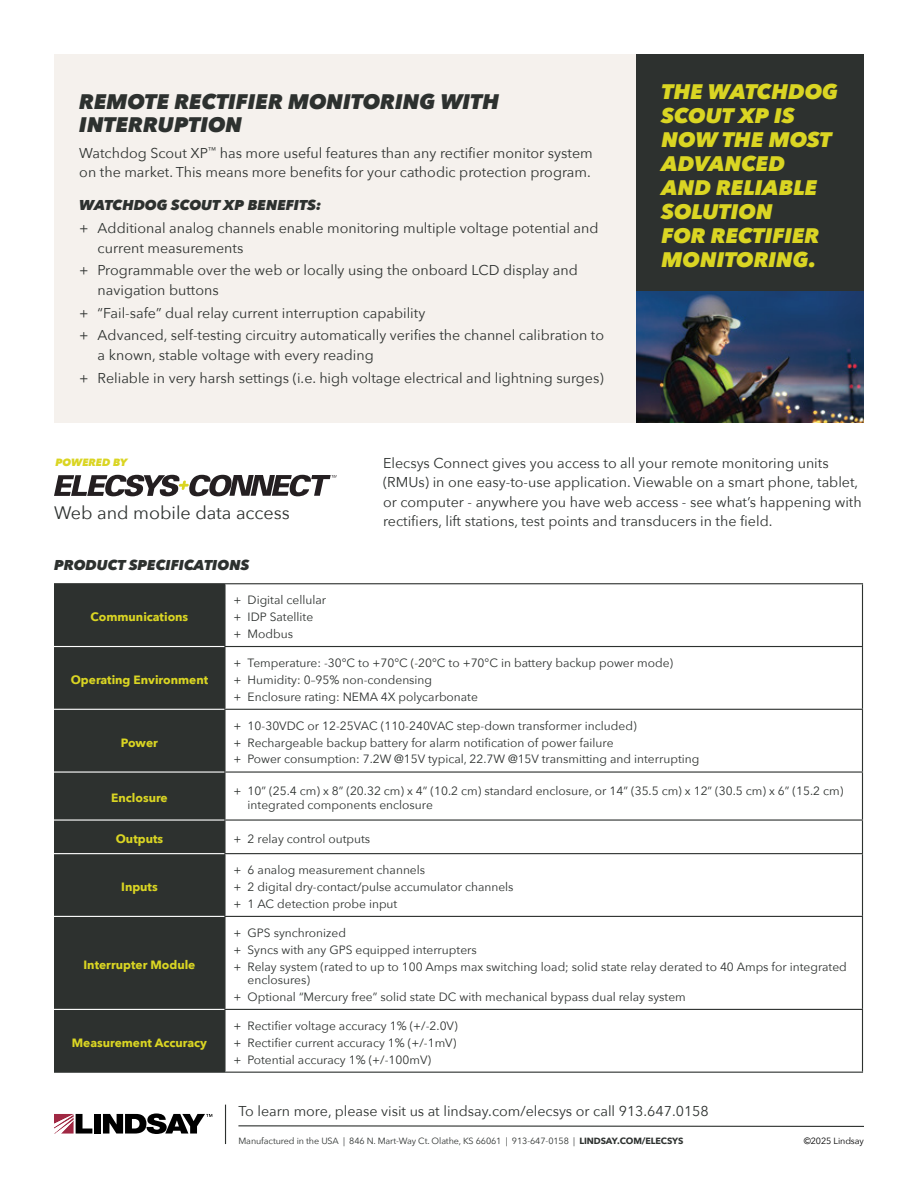
<style>
.page{position:relative;width:918px;height:1188px;background:#fff}
.page>*{position:absolute;margin:0;border:0;box-sizing:border-box;transform-origin:0 0}
.t1{font:italic 800 21px/24px "Avenir Next";color:#dad523}
.t2{font:italic 800 21px/22.5px "Avenir Next";color:#2d312f}
.t3{font:18px "Avenir Next";color:#2d312f}
.t4{font:14.25px/19.5px "Avenir Next";color:#2d312f}
.t5{font:italic 800 14.25px "Avenir Next";color:#2d312f}
.t6{font:12px/16.8px "Avenir Next";color:#2d312f}
.t7{font:700 12px "Avenir Next";color:#dad523}
.t8{font:italic 800 10.5px "Avenir Next";color:#dad523}
.t9{font:9px "Avenir Next";letter-spacing:-.01em;color:#2d312f}
.t10{font:9px "Avenir Next";letter-spacing:-.01em;color:#000}
.s1{font-weight:700}
</style>
<div class="page">
<div style="left:54px;top:54px;width:582px;height:368px;background:#f5f1ed"></div>
<div style="left:636px;top:54px;width:228px;height:241px;background:#2d312f"></div>
<svg style="left:54px;top:475px;width:283px;height:21px"></svg>
<img style="left:636px;top:291px;width:228px;height:131px">
<div style="left:54px;top:584px;width:170px;height:488px;background:#2d312f"></div>
<hr style="left:224px;top:647px;width:2px;height:62px;background:#2d312f">
<hr style="left:862px;top:647px;width:1px;height:62px;background:#2d312f">
<hr style="left:224px;top:709px;width:639px;height:1px;background:#2d312f">
<hr style="left:224px;top:710px;width:2px;height:61px;background:#2d312f">
<hr style="left:862px;top:710px;width:1px;height:61px;background:#2d312f">
<hr style="left:224px;top:771px;width:639px;height:2px;background:#2d312f">
<hr style="left:224px;top:773px;width:2px;height:46px;background:#2d312f">
<hr style="left:862px;top:773px;width:1px;height:46px;background:#2d312f">
<hr style="left:224px;top:819px;width:639px;height:2px;background:#2d312f">
<hr style="left:224px;top:821px;width:2px;height:32px;background:#2d312f">
<hr style="left:862px;top:821px;width:1px;height:32px;background:#2d312f">
<hr style="left:224px;top:853px;width:639px;height:1px;background:#2d312f">
<hr style="left:224px;top:854px;width:2px;height:62px;background:#2d312f">
<hr style="left:862px;top:854px;width:1px;height:62px;background:#2d312f">
<hr style="left:224px;top:916px;width:639px;height:1px;background:#2d312f">
<hr style="left:224px;top:917px;width:2px;height:92px;background:#2d312f">
<hr style="left:862px;top:917px;width:1px;height:92px;background:#2d312f">
<hr style="left:224px;top:1009px;width:639px;height:1px;background:#2d312f">
<hr style="left:224px;top:1010px;width:2px;height:62px;background:#2d312f">
<hr style="left:862px;top:1010px;width:1px;height:62px;background:#2d312f">
<hr style="left:54px;top:1072px;width:171px;height:1px;background:#2d312f">
<hr style="left:225px;top:1072px;width:638px;height:1px;background:#2d312f">
<hr style="left:225px;top:583px;width:638px;height:1px;background:#2d312f">
<hr style="left:862px;top:584px;width:1px;height:62px;background:#2d312f">
<hr style="left:224px;top:646px;width:639px;height:1px;background:#2d312f">
<hr style="left:54px;top:583px;width:171px;height:1px;background:#2d312f">
<hr style="left:224px;top:584px;width:2px;height:62px;background:#2d312f">
<hr style="left:54px;top:646px;width:170px;height:1px;background:#fff">
<hr style="left:54px;top:709px;width:170px;height:1px;background:#fff">
<hr style="left:54px;top:771px;width:170px;height:2px;background:#fff">
<hr style="left:54px;top:819px;width:170px;height:2px;background:#fff">
<hr style="left:54px;top:853px;width:170px;height:1px;background:#fff">
<hr style="left:54px;top:916px;width:170px;height:1px;background:#fff">
<hr style="left:54px;top:1009px;width:170px;height:1px;background:#fff">
<svg style="left:238px;top:1125px;width:626px;height:2px"></svg>
<svg style="left:54px;top:1114px;width:38px;height:20px"></svg>
<div style="left:94px;top:1114px;width:7px;height:20px;background:#000"></div>
<svg style="left:103px;top:1113px;width:109px;height:21px"></svg>
<hr style="left:225px;top:1105px;width:1px;height:39px;background:#2d312f">
<h1 class="t2" style="left:79px;top:90px;width:421px">REMOTE RECTIFIER MONITORING WITH<br>INTERRUPTION</h1>
<p class="t4" style="left:79px;top:143px;width:515px">Watchdog Scout XP<sup>™</sup> has more useful features than any rectifier monitor system on the market. This means more benefits for your cathodic protection program.</p>
<p class="t5" style="left:79px;top:197px;width:244px">WATCHDOG SCOUT XP BENEFITS:</p>
<p class="t4" style="left:98px;top:218px;width:502px;text-indent:-18px">+ Additional analog channels enable monitoring multiple voltage potential and current measurements</p>
<p class="t4" style="left:98px;top:260px;width:482px;text-indent:-18px">+ Programmable over the web or locally using the onboard LCD display and navigation buttons</p>
<p class="t4" style="left:79px;top:301px;width:526px;line-height:22.8px">+ “Fail-safe” dual relay current interruption capability<br>+ Advanced, self-testing circuitry automatically verifies the channel calibration to</p>
<p class="t4" style="left:79px;top:343px;width:526px;line-height:22.8px;text-indent:18px">a known, stable voltage with every reading<br>+ Reliable in very harsh settings (i.e. high voltage electrical and lightning surges)</p>
<h1 class="t1" style="left:662px;top:79px;width:178px">THE WATCHDOG<br>SCOUT XP IS<br>NOW THE MOST<br>ADVANCED<br>AND RELIABLE<br>SOLUTION<br>FOR RECTIFIER<br>MONITORING.</h1>
<p class="t8" style="left:56px;top:455px;width:73px">POWERED BY</p>
<h2 class="t3" style="left:54px;top:497px;width:237px">Web and mobile data access</h2>
<p class="t5" style="left:54px;top:557px;width:197px">PRODUCT SPECIFICATIONS</p>
<p class="t7" style="left:91px;top:607px;width:99px">Communications</p>
<p class="t6" style="left:234px;top:591px;width:94px">+ Digital cellular + IDP Satellite<br>+ Modbus</p>
<p class="t4" style="left:383px;top:453px;width:480px">Elecsys Connect gives you access to all your remote monitoring units (RMUs) in one easy-to-use application. Viewable on a smart phone, tablet, or computer - anywhere you have web access - see what’s happening with rectifiers, lift stations, test points and transducers in the field.</p>
<p class="t7" style="left:71px;top:669px;width:139px">Operating Environment</p>
<p class="t7" style="left:121px;top:732px;width:39px">Power</p>
<p class="t6" style="left:234px;top:654px;width:441px">+ Temperature: -30°C to +70°C (-20°C to +70°C in battery backup power mode) + Humidity: 0–95% non-condensing<br>+ Enclosure rating: NEMA 4X polycarbonate</p>
<p class="t6" style="left:234px;top:717px;width:467px">+ 10-30VDC or 12-25VAC (110-240VAC step-down transformer included)<br>+ Rechargeable backup battery for alarm notification of power failure<br>+ Power consumption: 7.2W @15V typical, 22.7W @15V transmitting and interrupting</p>
<p class="t7" style="left:111px;top:787px;width:58px">Enclosure</p>
<p class="t6" style="left:248px;top:784px;width:597px;line-height:13.5px;text-indent:-14px">+ 10” (25.4 cm) x 8” (20.32 cm) x 4” (10.2 cm) standard enclosure, or 14” (35.5 cm) x 12” (30.5 cm) x 6” (15.2 cm) integrated components enclosure</p>
<p class="t7" style="left:116px;top:828px;width:49px">Outputs</p>
<p class="t6" style="left:234px;top:830px;width:138px">+ 2 relay control outputs</p>
<p class="t7" style="left:121px;top:876px;width:38px">Inputs</p>
<p class="t6" style="left:234px;top:861px;width:281px">+ 6 analog measurement channels<br>+ 2 digital dry-contact/pulse accumulator channels + 1 AC detection probe input</p>
<p class="t7" style="left:83px;top:954px;width:113px">Interrupter Module</p>
<p class="t7" style="left:72px;top:1032px;width:137px">Measurement Accuracy</p>
<p class="t6" style="left:234px;top:924px;width:615px">+ GPS synchronized<br>+ Syncs with any GPS equipped interrupters<br>+ Relay system (rated to up to 100 Amps max switching load; solid state relay derated to 40 Amps for integrated</p>
<p class="t6" style="left:234px;top:971px;width:454px;text-indent:14px">enclosures)<br>+ Optional “Mercury free” solid state DC with mechanical bypass dual relay system</p>
<p class="t6" style="left:234px;top:1017px;width:226px;text-align:justify">+ Rectifier voltage accuracy 1% (+/-2.0V) + Rectifier current accuracy 1% (+/-1mV) + Potential accuracy 1% (+/-100mV)</p>
<p class="t4" style="left:238px;top:1101px;width:472px">To learn more, please visit us at lindsay.com/elecsys or call 913.647.0158</p>
<p class="t9" style="left:238px;top:1133px;width:446px">Manufactured in the USA | 846 N. Mart-Way Ct. Olathe, KS 66061 | 913-647-0158 | <span class="s1">LINDSAY.COM/ELECSYS</span></p>
<p class="t10" style="left:804px;top:1133px;width:62px">©2025 Lindsay</p>
</div>
